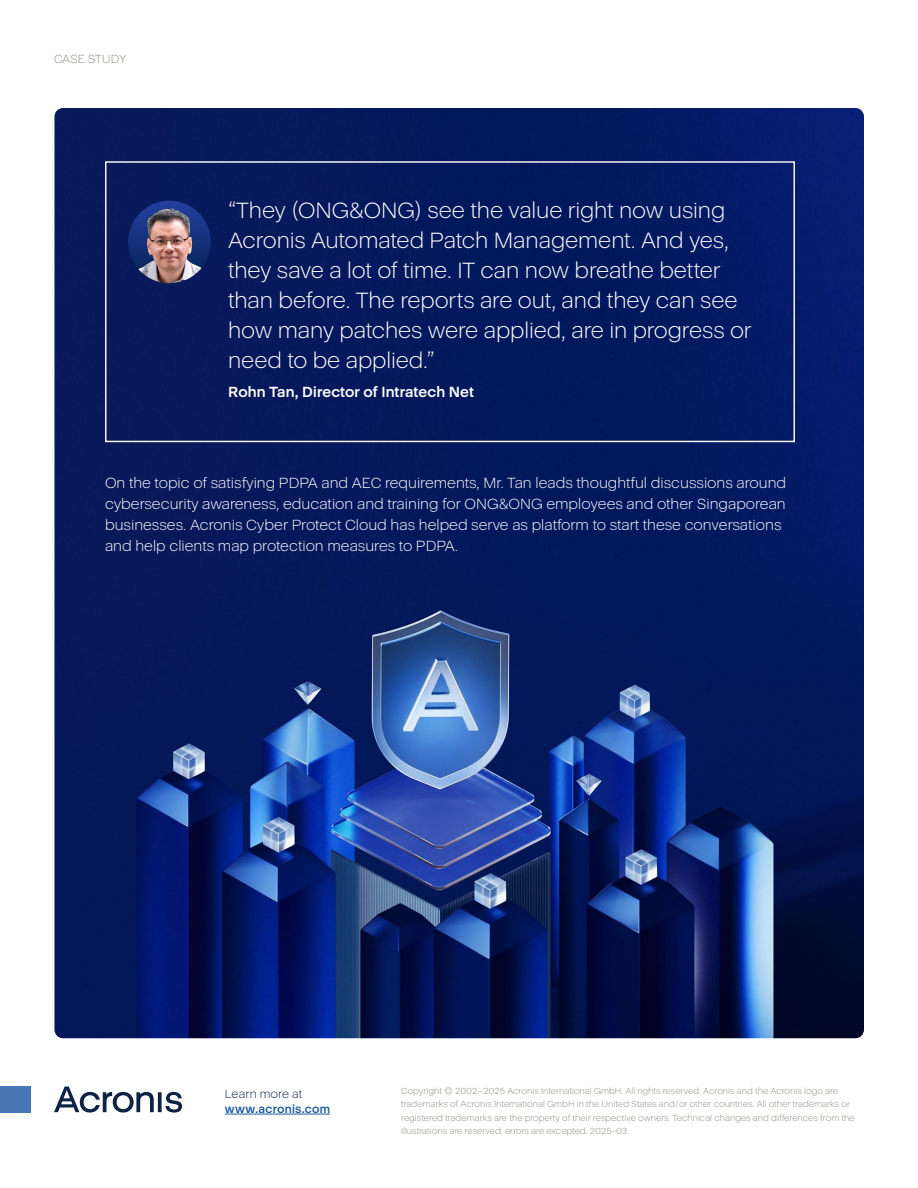
<style>
.page{position:relative;width:918px;height:1188px;background:#fff}
.page>*{position:absolute;margin:0;border:0;box-sizing:border-box;transform-origin:0 0}
.t1{font:300 22.5px/30px "Acronis Cyber";letter-spacing:-.005em;color:#fff}
.t2{font:300 15px/21px "Acronis Cyber";color:#fff}
.t3{font:700 15px "Acronis Cyber";letter-spacing:.005em;color:#fff}
.t4{font:700 12px "Acronis Cyber";letter-spacing:.015em;color:#215e9e}
.t5{font:300 12px "Acronis Cyber";letter-spacing:.01em;color:#0d2345}
.t6{font:12px "Acronis Cyber VF";letter-spacing:-.01em;color:#8f8e87}
.t7{font:300 9px/13.5px "Acronis Cyber";color:#8f8e87}
</style>
<div class="page">
<img style="left:54px;top:108px;width:810px;height:930px">
<hr style="left:225px;top:1114px;width:105px;height:1px;background:#215e9e">
<div style="left:0;top:1087px;width:30px;height:26px;background:#4975b4"></div>
<svg style="left:54px;top:1087px;width:128px;height:26px"></svg>
<div style="left:105px;top:161px;width:690px;height:281px;border:2px solid #f3f3f3"></div>
<img style="left:128px;top:201px;width:83px;height:82px;border-radius:41px">
<h3 class="t6" style="left:54px;top:52px;width:74px">CASE STUDY</h3>
<p class="t1" style="left:228px;top:195px;width:525px">“They (ONG&amp;ONG) see the value right now using Acronis Automated Patch Management. And yes, they save a lot of time. IT can now breathe better than before. The reports are out, and they can see how many patches were applied, are in progress or need to be applied.”</p>
<h2 class="t3" style="left:228px;top:383px;width:247px">Rohn Tan, Director of Intratech Net</h2>
<p class="t2" style="left:105px;top:473px;width:683px">On the topic of satisfying PDPA and AEC requirements, Mr. Tan leads thoughtful discussions around cybersecurity awareness, education and training for ONG&amp;ONG employees and other Singaporean businesses. Acronis Cyber Protect Cloud has helped serve as platform to start these conversations and help clients map protection measures to PDPA.</p>
<h3 class="t5" style="left:225px;top:1087px;width:79px">Learn more at</h3>
<h3 class="t4" style="left:225px;top:1101px;width:107px">www.acronis.com</h3>
<p class="t7" style="left:401px;top:1084px;width:455px">Copyright © 2002–2025 Acronis International GmbH. All rights reserved. Acronis and the Acronis logo are trademarks of Acronis International GmbH in the United States and/or other countries. All other trademarks or registered trademarks are the property of their respective owners. Technical changes and differences from the illustrations are reserved; errors are excepted. 2025-03</p>
</div>
